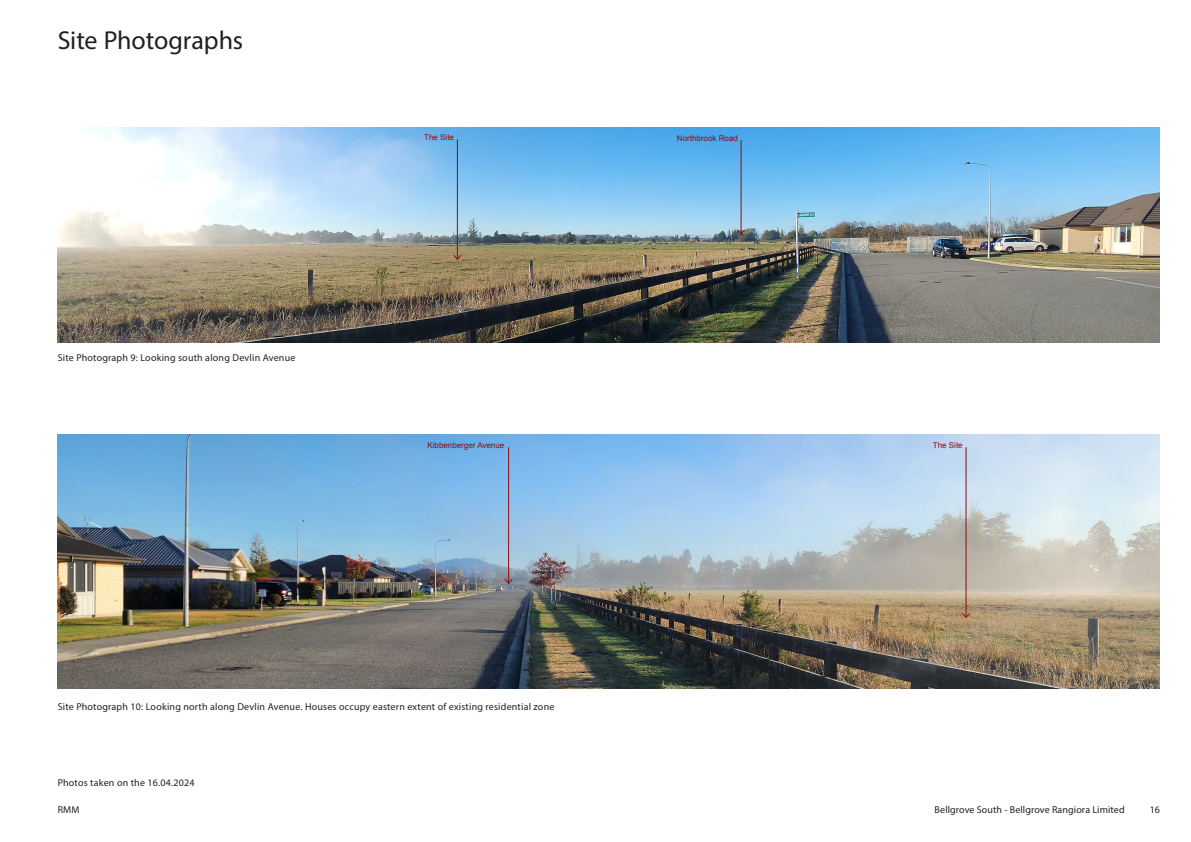
<style>
.page{position:relative;width:1191px;height:842px;background:#fff}
.page>*{position:absolute;margin:0;border:0;box-sizing:border-box;transform-origin:0 0}
.Title_26_30{font:26px "Myriad Pro";letter-spacing:-.005em;color:#231f20}
.Caption_7_5_9{font:10px "Myriad Pro";letter-spacing:.02em;color:#231f20}
.t1{font:8px "Arial";color:#910a0e}
</style>
<div class="page">
<img style="left:58px;top:127px;width:1101px;height:216px">
<img style="left:58px;top:434px;width:1101px;height:254px">
<hr style="left:457px;top:139px;width:1px;height:120px;background:#910a0e">
<svg style="left:452px;top:254px;width:10px;height:7px"></svg>
<hr style="left:965px;top:447px;width:1px;height:170px;background:#910a0e">
<svg style="left:961px;top:612px;width:10px;height:7px"></svg>
<hr style="left:508px;top:447px;width:1px;height:136px;background:#910a0e">
<svg style="left:503px;top:578px;width:11px;height:7px"></svg>
<hr style="left:740px;top:140px;width:1px;height:94px;background:#910a0e">
<svg style="left:736px;top:229px;width:10px;height:7px"></svg>
<p class="Title_26_30" style="left:58px;top:24px;width:187px">Site Photographs</p>
<p class="Caption_7_5_9" style="left:58px;top:352px;width:239px">Site Photograph 9: Looking south along Devlin Avenue</p>
<p class="t1" style="left:424px;top:132px;width:31px">The Site</p>
<p class="t1" style="left:677px;top:133px;width:62px">Northbrook Road</p>
<p class="t1" style="left:427px;top:440px;width:78px">Kibbenberger Avenue</p>
<p class="t1" style="left:933px;top:440px;width:31px">The Site</p>
<p class="Caption_7_5_9" style="left:58px;top:700px;width:498px">Site Photograph 10: Looking north along Devlin Avenue. Houses occupy eastern extent of existing residential zone</p>
<p class="Caption_7_5_9" style="left:58px;top:776px;width:138px">Photos taken on the 16.04.2024</p>
<p class="Caption_7_5_9" style="left:58px;top:804px;width:23px">RMM</p>
<p class="Caption_7_5_9" style="left:934px;top:804px;width:192px">Bellgrove South - Bellgrove Rangiora Limited</p>
<p class="Caption_7_5_9" style="left:1150px;top:804px;width:11px">16</p>
</div>
